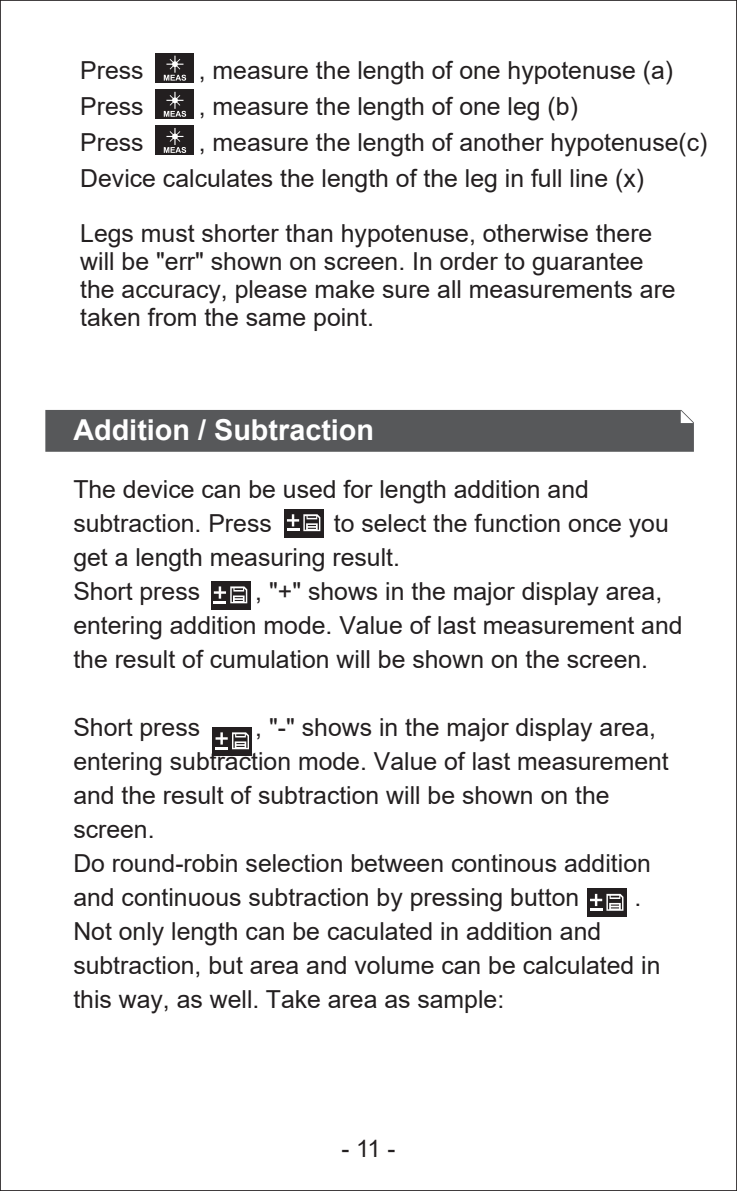
<style>
.page{position:relative;width:737px;height:1191px;background:#fff}
.page>*{position:absolute;margin:0;border:0;box-sizing:border-box;transform-origin:0 0}
.t1{font:700 28.8px "Arial";color:#fff}
.t2{font:24.8px/34px "Arial";color:#231f20}
.t3{font:24px "Arial";color:#231f20}
</style>
<div class="page">
<div style="left:156px;top:90px;width:38px;height:29px;background:#231f20"></div>
<svg style="left:164px;top:92px;width:22px;height:25px"></svg>
<div style="left:156px;top:53px;width:38px;height:30px;background:#231f20"></div>
<svg style="left:164px;top:56px;width:22px;height:25px"></svg>
<div style="left:156px;top:126px;width:38px;height:29px;background:#231f20"></div>
<svg style="left:164px;top:128px;width:22px;height:25px"></svg>
<div style="left:45px;top:410px;width:649px;height:42px;background:#57585a"></div>
<div style="left:284px;top:509px;width:40px;height:28px;background:#231f20"></div>
<svg style="left:287px;top:514px;width:33px;height:17px"></svg>
<div style="left:211px;top:581px;width:39px;height:28px;background:#231f20"></div>
<svg style="left:214px;top:586px;width:33px;height:17px"></svg>
<div style="left:212px;top:727px;width:40px;height:28px;background:#231f20"></div>
<svg style="left:216px;top:732px;width:33px;height:17px"></svg>
<div style="left:587px;top:888px;width:40px;height:28px;background:#231f20"></div>
<svg style="left:590px;top:894px;width:33px;height:16px"></svg>
<p class="t2" style="left:80px;top:53px;width:65px">Press</p>
<p class="t2" style="left:199px;top:53px;width:476px">, measure the length of one hypotenuse (a)</p>
<p class="t2" style="left:80px;top:89px;width:65px">Press</p>
<p class="t2" style="left:199px;top:89px;width:381px">, measure the length of one leg (b)</p>
<p class="t2" style="left:80px;top:125px;width:65px">Press</p>
<p class="t2" style="left:80px;top:124px;width:629px;line-height:36px;text-indent:119px">, measure the length of another hypotenuse(c)<br>Device calculates the length of the leg in full line (x)</p>
<p class="t2" style="left:80px;top:219px;width:597px;line-height:28px">Legs must shorter than hypotenuse, otherwise there will be "err" shown on screen. In order to guarantee the accuracy, please make sure all measurements are taken from the same point.</p>
<p class="t1" style="left:73px;top:410px;width:302px">Addition / Subtraction</p>
<p class="t2" style="left:73px;top:472px;width:517px">The device can be used for length addition and subtraction. Press</p>
<p class="t2" style="left:73px;top:506px;width:597px;text-indent:261px">to select the function once you get a length measuring result.<br>Short press</p>
<p class="t2" style="left:73px;top:574px;width:611px;text-indent:182px">, "+" shows in the major display area, entering addition mode. Value of last measurement and the result of cumulation will be shown on the screen.</p>
<p class="t2" style="left:73px;top:710px;width:128px">Short press</p>
<p class="t2" style="left:73px;top:710px;width:597px;text-indent:182px">, "-" shows in the major display area, entering subtraction mode. Value of last measurement and the result of subtraction will be shown on the screen.<br>Do round-robin selection between continous addition and continuous subtraction by pressing button</p>
<p class="t2" style="left:634px;top:880px;width:8px">.</p>
<p class="t2" style="left:73px;top:914px;width:589px">Not only length can be caculated in addition and subtraction, but area and volume can be calculated in this way, as well. Take area as sample:</p>
<p class="t3" style="left:341px;top:1131px;width:56px">- 11 -</p>
</div>
